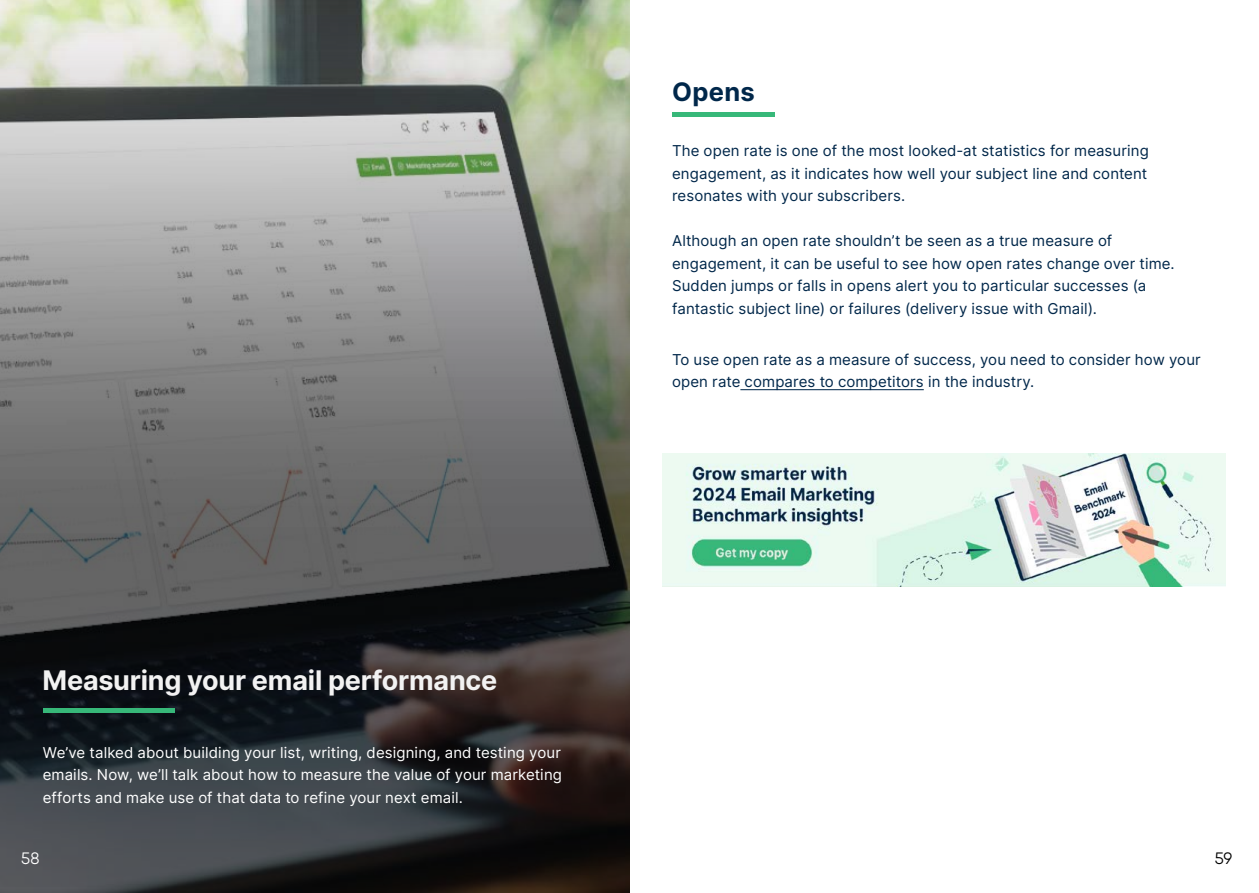
<style>
.page{position:relative;width:1259px;height:893px;background:#fff}
.page>*{position:absolute;margin:0;border:0;box-sizing:border-box;transform-origin:0 0}
.t1{font:700 27px "Inter";letter-spacing:-.01em;color:#f2f2f2}
.t2{font:700 25.5px "Inter";letter-spacing:.015em;color:#00274a}
.t3{font:16.5px "Qanelas";color:#000}
.t4{font:16.5px "Qanelas";color:#fff}
.t5{font:15px/22.5px "Inter";letter-spacing:.01em;color:#00274a}
.t6{font:15px/22.5px "Inter";letter-spacing:.005em;color:#fff;text-align:justify}
</style>
<div class="page">
<hr style="left:740px;top:389px;width:184px;height:1px;background:#00274a">
<hr style="left:672px;top:113px;width:102px;height:4px;background:#37b879">
<img style="left:662px;top:454px;width:563px;height:132px">
<img style="left:0;top:0;width:629px;height:893px">
<div style="left:43px;top:708px;width:131px;height:5px;background:#37b879"></div>
<h1 class="t1" style="left:43px;top:659px;width:456px">Measuring your email performance</h1>
<p class="t6" style="left:43px;top:741px;width:521px">We’ve talked about building your list, writing, designing, and testing your emails. Now, we’ll talk about how to measure the value of your marketing efforts and make use of that data to refine your next email.</p>
<p class="t4" style="left:21px;top:848px;width:20px">58</p>
<h2 class="t2" style="left:672px;top:73px;width:84px">Opens</h2>
<p class="t5" style="left:672px;top:139px;width:478px;text-align:justify">The open rate is one of the most looked-at statistics for measuring engagement, as it indicates how well your subject line and content resonates with your subscribers.</p>
<p class="t5" style="left:672px;top:229px;width:504px">Although an open rate shouldn’t be seen as a true measure of engagement, it can be useful to see how open rates change over time.<br>Sudden jumps or falls in opens alert you to particular successes (a fantastic subject line) or failures (delivery issue with Gmail).</p>
<p class="t5" style="left:672px;top:348px;width:530px">To use open rate as a measure of success, you need to consider how your open rate compares to competitors in the industry.</p>
<p class="t3" style="left:1214px;top:848px;width:19px">59</p>
</div>
